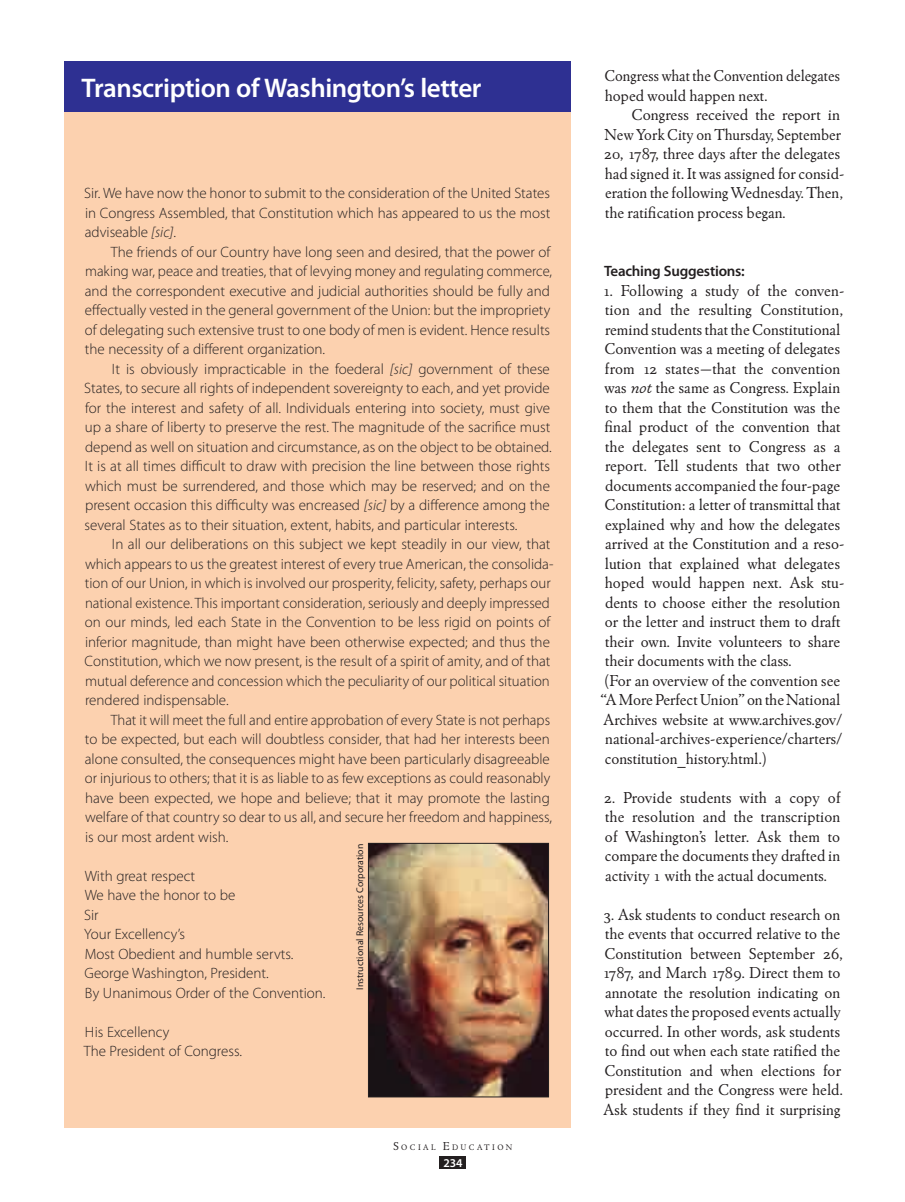
<style>
.page{position:relative;width:905px;height:1202px;background:#fff}
.page>*{position:absolute;margin:0;border:0;box-sizing:border-box;transform-origin:0 0}
.t1{font:600 27px "Myriad Pro";letter-spacing:-.015em;color:#fff}
.t2{font:16.5px/19.5px "Winchester New ITC Book OS";color:#231f20}
.t3{font:300 15px/19.5px "Myriad Pro";color:#231f20}
.t4{font:600 15px "Myriad Pro";letter-spacing:-.015em;color:#231f20}
.t5{font:600 12px "Myriad Pro";color:#fff}
.t6{font:9.75px "Myriad Pro";color:#231f20}
.t7{font:8.4px "Winchester New ITC Book OS";letter-spacing:.285em;color:#231f20}
.s1{font-style:italic}
.s2{font-size:12px}
.s3{font-family:"Winchester New ITC Book Italic OS"}
</style>
<div class="page">
<div style="left:64px;top:64px;width:506px;height:1063px;background:#fcd1af"></div>
<img style="left:370px;top:845px;width:177px;height:250px">
<div style="left:368px;top:843px;width:181px;height:254px;border:1px solid #231f20"></div>
<div style="left:64px;top:62px;width:506px;height:49px;background:#2e3092"></div>
<div style="left:440px;top:1156px;width:26px;height:12px;background:#231f20"></div>
<h1 class="t1" style="left:82px;top:70px;width:401px">Transcription of Washington’s letter</h1>
<p class="t3" style="left:84px;top:183px;width:468px;text-align:justify">Sir. We have now the honor to submit to the consideration of the United States in Congress Assembled, that Constitution which has appeared to us the most adviseable <span class="s1">[sic]</span>.</p>
<p class="t3" style="left:85px;top:242px;width:469px;text-indent:26px">The friends of our Country have long seen and desired, that the power of making war, peace and treaties, that of levying money and regulating commerce, and the correspondent executive and judicial authorities should be fully and effectually vested in the general government of the Union: but the impropriety of delegating such extensive trust to one body of men is evident. Hence results the necessity of a different organization.</p>
<p class="t3" style="left:84px;top:359px;width:469px;text-indent:28px">It is obviously impracticable in the foederal <span class="s1">[sic]</span> government of these States, to secure all rights of independent sovereignty to each, and yet provide for the interest and safety of all. Individuals entering into society, must give up a share of liberty to preserve the rest. The magnitude of the sacrifice must depend as well on situation and circumstance, as on the object to be obtained.<br>It is at all times difficult to draw with precision the line between those rights which must be surrendered, and those which may be reserved; and on the present occasion this difficulty was encreased <span class="s1">[sic]</span> by a difference among the several States as to their situation, extent, habits, and particular interests.</p>
<p class="t3" style="left:85px;top:534px;width:470px;text-indent:27px">In all our deliberations on this subject we kept steadily in our view, that which appears to us the greatest interest of every true American, the consolida&shy;tion of our Union, in which is involved our prosperity, felicity, safety, perhaps our national existence. This important consideration, seriously and deeply impressed on our minds, led each State in the Convention to be less rigid on points of inferior magnitude, than might have been otherwise expected; and thus the Constitution, which we now present, is the result of a spirit of amity, and of that mutual deference and concession which the peculiarity of our political situation rendered indispensable.</p>
<p class="t3" style="left:85px;top:710px;width:469px;text-indent:26px">That it will meet the full and entire approbation of every State is not perhaps to be expected, but each will doubtless consider, that had her interests been alone consulted, the consequences might have been particularly disagreeable or injurious to others; that it is as liable to as few exceptions as could reasonably have been expected, we hope and believe; that it may promote the lasting welfare of that country so dear to us all, and secure her freedom and happiness, is our most ardent wish.</p>
<p class="t3" style="left:84px;top:866px;width:243px">With great respect<br>We have the honor to be<br>Sir<br>Your Excellency’s<br>Most Obedient and humble servts.<br>George Washington, President.<br>By Unanimous Order of the Convention.</p>
<p class="t3" style="left:84px;top:1022px;width:160px">His Excellency<br>The President of Congress.</p>
<p class="t6" style="left:354px;top:989px;width:147px;rotate:-90deg">Instructional Resources Corporation</p>
<p class="t7" style="left:393px;top:1141px;width:121px"><span class="s2">S</span>ocial <span class="s2">E</span>ducation</p>
<p class="t5" style="left:443px;top:1154px;width:20px">234</p>
<p class="t2" style="left:604px;top:66px;width:237px">Congress what the Convention delegates hoped would happen next.</p>
<p class="t2" style="left:603px;top:105px;width:242px;text-indent:28px">Congress received the report in New York City on Thursday, September 20, 1787, three days after the delegates had signed it. It was assigned for consid&shy;eration the following Wednesday. Then, the ratification process began.</p>
<p class="t4" style="left:604px;top:261px;width:142px">Teaching Suggestions:</p>
<p class="t2" style="left:602px;top:280px;width:243px">1. Following a study of the conven-</p>
<p class="t2" style="left:605px;top:300px;width:240px">tion and the resulting Constitution,</p>
<p class="t2" style="left:605px;top:319px;width:237px">remind students that the Constitutional</p>
<p class="t2" style="left:604px;top:339px;width:237px">Convention was a meeting of delegates</p>
<p class="t2" style="left:605px;top:358px;width:237px">from 12 states—that the convention</p>
<p class="t2" style="left:604px;top:378px;width:237px">was <span class="s3">not</span> the same as Congress. Explain</p>
<p class="t2" style="left:605px;top:397px;width:236px">to them that the Constitution was the</p>
<p class="t2" style="left:604px;top:417px;width:237px">final product of the convention that</p>
<p class="t2" style="left:605px;top:436px;width:237px">the delegates sent to Congress as a</p>
<p class="t2" style="left:605px;top:456px;width:237px">report. Tell students that two other</p>
<p class="t2" style="left:605px;top:475px;width:236px">documents accompanied the four-page</p>
<p class="t2" style="left:604px;top:495px;width:237px">Constitution: a letter of transmittal that</p>
<p class="t2" style="left:605px;top:514px;width:236px">explained why and how the delegates</p>
<p class="t2" style="left:605px;top:534px;width:241px">arrived at the Constitution and a reso-</p>
<p class="t2" style="left:605px;top:553px;width:237px">lution that explained what delegates</p>
<p class="t2" style="left:604px;top:573px;width:241px">hoped would happen next. Ask stu-</p>
<p class="t2" style="left:605px;top:592px;width:237px">dents to choose either the resolution</p>
<p class="t2" style="left:605px;top:612px;width:237px">or the letter and instruct them to draft</p>
<p class="t2" style="left:605px;top:631px;width:236px">their own. Invite volunteers to share</p>
<p class="t2" style="left:605px;top:651px;width:188px">their documents with the class.</p>
<p class="t2" style="left:604px;top:670px;width:237px">(For an overview of the convention see</p>
<p class="t2" style="left:600px;top:690px;width:242px">“A More Perfect Union” on the National</p>
<p class="t2" style="left:603px;top:709px;width:240px">Archives website at www.archives.gov/</p>
<p class="t2" style="left:605px;top:729px;width:238px">national-archives-experience/charters/</p>
<p class="t2" style="left:605px;top:748px;width:163px">constitution_history.html.)</p>
<p class="t2" style="left:603px;top:787px;width:238px;text-align:justify">2. Provide students with a copy of the resolution and the transcription of Washington’s letter. Ask them to compare the documents they drafted in activity 1 with the actual documents.</p>
<p class="t2" style="left:602px;top:904px;width:242px">3. Ask students to conduct research on the events that occurred relative to the Constitution between September 26, 1787, and March 1789. Direct them to annotate the resolution indicating on what dates the proposed events actually occurred. In other words, ask students to find out when each state ratified the Constitution and when elections for president and the Congress were held.<br>Ask students if they find it surprising</p>
</div>
